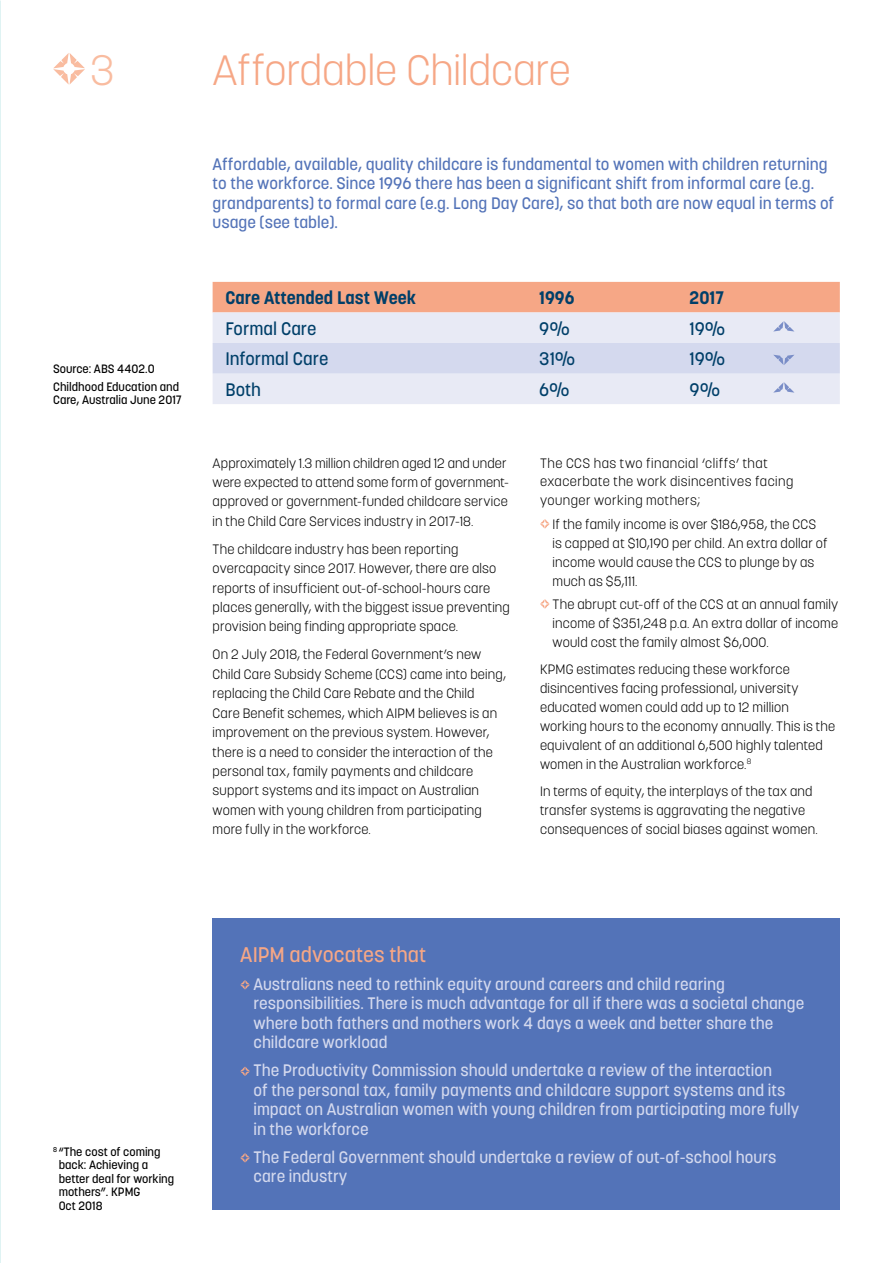
<style>
.page{position:relative;width:893px;height:1263px;background:#fff}
.page>*{position:absolute;margin:0;border:0;box-sizing:border-box;transform-origin:0 0}
.t1{font:300 42px "Korolev";letter-spacing:-.005em;color:#f6a786}
.t2{font:300 42px "Korolev";color:#f9bca0}
.t3{font:500 21px "Korolev";color:#f6a786}
.t4{font:500 18px "Korolev";letter-spacing:-.005em;color:#003f69}
.t5{font:700 18px "Korolev";color:#003f69}
.t6{font:500 16.5px/19.5px "Korolev";color:#d4d9ee}
.t7{font:500 16.5px/19.5px "Korolev";color:#5373b8}
.t8{font:300 13.5px/19.5px "Korolev";letter-spacing:.015em;color:#000}
.t9{font:300 13.5px/18.9px "Korolev";letter-spacing:.035em;color:#000}
.t10{font:500 12px/13.5px "Korolev";color:#000}
</style>
<div class="page">
<svg style="left:540px;top:519px;width:10px;height:10px"></svg>
<svg style="left:540px;top:599px;width:10px;height:10px"></svg>
<div style="left:213px;top:918px;width:627px;height:292px;background:#5373b8"></div>
<svg style="left:240px;top:980px;width:10px;height:9px"></svg>
<svg style="left:240px;top:1066px;width:10px;height:10px"></svg>
<svg style="left:240px;top:1153px;width:10px;height:9px"></svg>
<div style="left:213px;top:282px;width:627px;height:30px;background:#f6a786"></div>
<div style="left:213px;top:312px;width:627px;height:92px;background:#e8eaf5"></div>
<svg style="left:773px;top:321px;width:21px;height:10px"></svg>
<div style="left:213px;top:343px;width:627px;height:31px;background:#d4d9ee"></div>
<svg style="left:773px;top:382px;width:21px;height:11px"></svg>
<svg style="left:53px;top:53px;width:32px;height:32px"></svg>
<h1 class="t2" style="left:90px;top:43px;width:26px">3</h1>
<p class="t10" style="left:53px;top:360px;width:128px;line-height:17.7px">Source: ABS 4402.0<br>Childhood Education and</p>
<p class="t10" style="left:53px;top:393px;width:130px">Care, Australia June 2017</p>
<h1 class="t1" style="left:213px;top:43px;width:360px">Affordable Childcare</h1>
<p class="t7" style="left:213px;top:154px;width:623px">Affordable, available, quality childcare is fundamental to women with children returning to the workforce. Since 1996 there has been a significant shift from informal care (e.g. grandparents) to formal care (e.g. Long Day Care), so that both are now equal in terms of usage (see table).</p>
<h3 class="t5" style="left:225px;top:286px;width:192px">Care Attended Last Week</h3>
<h3 class="t5" style="left:539px;top:286px;width:37px">1996</h3>
<h3 class="t5" style="left:690px;top:286px;width:36px">2017</h3>
<h3 class="t4" style="left:225px;top:317px;width:93px">Formal Care</h3>
<h3 class="t4" style="left:539px;top:317px;width:32px">9%</h3>
<h3 class="t4" style="left:690px;top:317px;width:37px">19%</h3>
<h3 class="t4" style="left:225px;top:347px;width:104px">Informal Care</h3>
<h3 class="t4" style="left:539px;top:347px;width:38px">31%</h3>
<h3 class="t4" style="left:690px;top:347px;width:37px">19%</h3>
<h3 class="t4" style="left:225px;top:378px;width:37px">Both</h3>
<h3 class="t4" style="left:539px;top:378px;width:32px">6%</h3>
<h3 class="t4" style="left:690px;top:378px;width:32px">9%</h3>
<p class="t8" style="left:213px;top:453px;width:298px">Approximately 1.3 million children aged 12 and under were expected to attend some form of government&shy;approved or government-funded childcare service in the Child Care Services industry in 2017-18.</p>
<p class="t8" style="left:213px;top:539px;width:299px">The childcare industry has been reporting overcapacity since 2017. However, there are also reports of insufficient out-of-school-hours care places generally, with the biggest issue preventing provision being finding appropriate space.</p>
<p class="t8" style="left:213px;top:645px;width:295px">On 2 July 2018, the Federal Government’s new Child Care Subsidy Scheme (CCS) came into being, replacing the Child Care Rebate and the Child<br>Care Benefit schemes, which AIPM believes is an improvement on the previous system. However, there is a need to consider the interaction of the personal tax, family payments and childcare support systems and its impact on Australian women with young children from participating more fully in the workforce.</p>
<p class="t9" style="left:540px;top:453px;width:255px">The CCS has two financial ‘cliffs’ that exacerbate the work disincentives facing younger working mothers;</p>
<p class="t8" style="left:553px;top:514px;width:276px;line-height:18.9px">If the family income is over $186,958, the CCS is capped at $10,190 per child. An extra dollar of income would cause the CCS to plunge by as much as $5,111.</p>
<p class="t8" style="left:553px;top:594px;width:287px;line-height:18.9px;text-align:justify">The abrupt cut-off of the CCS at an annual family income of $351,248 p.a. An extra dollar of income would cost the family almost $6,000.</p>
<p class="t8" style="left:540px;top:660px;width:297px;line-height:18.9px">KPMG estimates reducing these workforce disincentives facing professional, university educated women could add up to 12 million working hours to the economy annually. This is the equivalent of an additional 6,500 highly talented women in the Australian workforce.<sup>8</sup></p>
<p class="t8" style="left:540px;top:782px;width:279px;line-height:18.9px">In terms of equity, the interplays of the tax and transfer systems is aggravating the negative consequences of social biases against women.</p>
<p class="t10" style="left:59px;top:1145px;width:117px;text-indent:-6px"><sup>8</sup> “The cost of coming back: Achieving a better deal for working mothers”. KPMG<br>Oct 2018</p>
<h2 class="t3" style="left:240px;top:941px;width:188px">AIPM advocates that</h2>
<p class="t6" style="left:253px;top:974px;width:552px">Australians need to rethink equity around careers and child rearing responsibilities. There is much advantage for all if there was a societal change where both fathers and mothers work 4 days a week and better share the childcare workload</p>
<p class="t6" style="left:253px;top:1060px;width:547px">The Productivity Commission should undertake a review of the interaction<br>of the personal tax, family payments and childcare support systems and its impact on Australian women with young children from participating more fully in the workforce</p>
<p class="t6" style="left:253px;top:1147px;width:525px">The Federal Government should undertake a review of out-of-school hours care industry</p>
</div>
